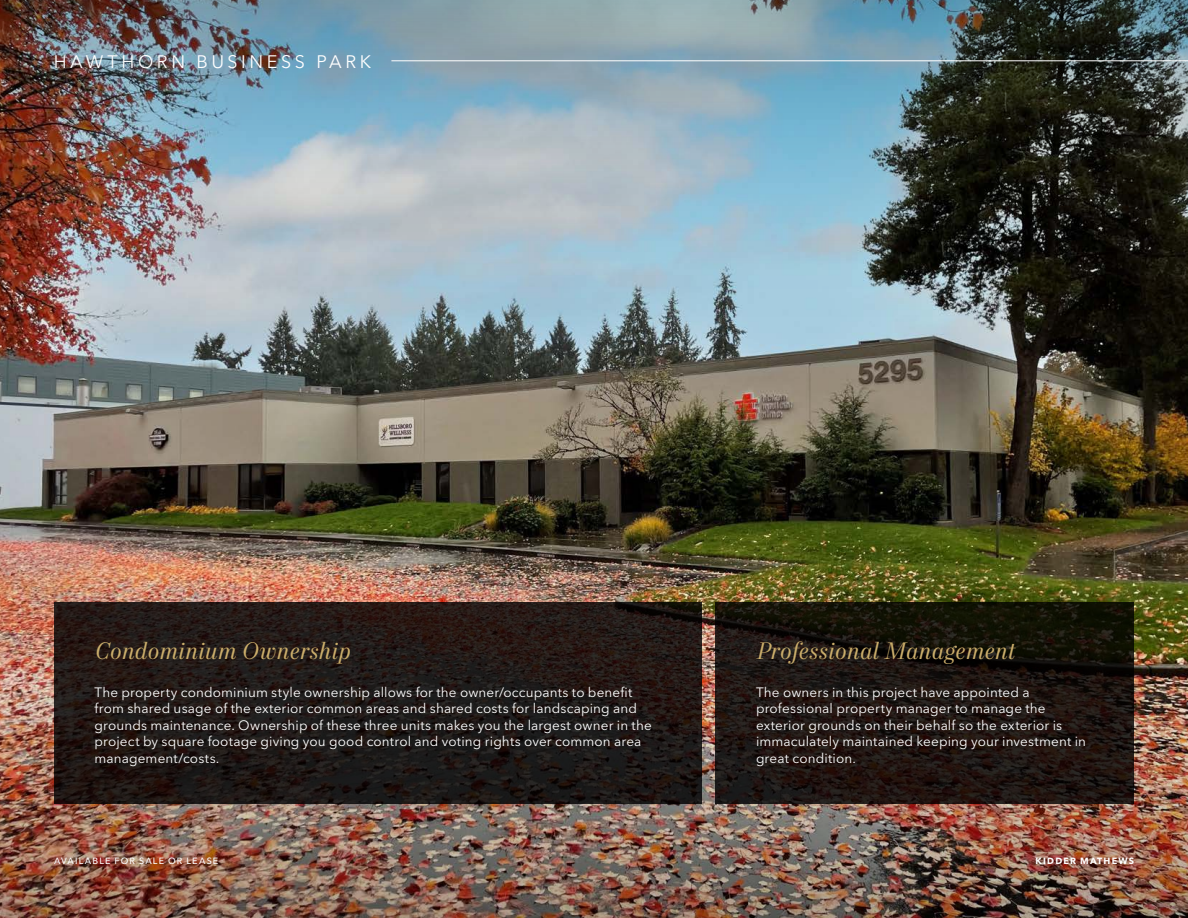
<style>
.page{position:relative;width:1188px;height:918px;background:#fff}
.page>*{position:absolute;margin:0;border:0;box-sizing:border-box;transform-origin:0 0}
.Callout_Text_-_Italics_-_Gold_2023{font:italic 24px "Mort Modern 08";letter-spacing:.01em;color:#cbae6b}
.t1{font:18px "Avenir Next LT Pro";letter-spacing:.2em;color:#fff}
.Table_Input_-_White_2023{font:13.5px/16.5px "Avenir Next LT Pro";letter-spacing:.01em;color:#fff}
.t2{font:500 9px "Avenir Next LT Pro";letter-spacing:.13em;color:#fff}
.t3{font:700 9px "Avenir Next LT Pro";letter-spacing:.13em;color:#fff}
</style>
<div class="page">
<img style="left:0;top:409px;width:1188px;height:186px">
<img style="left:0;top:0;width:1188px;height:409px">
<img style="left:0;top:595px;width:1188px;height:323px">
<svg style="left:54px;top:602px;width:648px;height:201px;background:#201816"></svg>
<svg style="left:716px;top:602px;width:418px;height:201px;background:#1b140f"></svg>
<hr style="left:391px;top:61px;width:797px;height:1px;background:#fff">
<h2 class="t1" style="left:54px;top:51px;width:319px">HAWTHORN BUSINESS PARK</h2>
<p class="Callout_Text_-_Italics_-_Gold_2023" style="left:94px;top:637px;width:258px">Condominium Ownership</p>
<p class="Table_Input_-_White_2023" style="left:94px;top:684px;width:559px">The property condominium style ownership allows for the owner/occupants to benefit from shared usage of the exterior common areas and shared costs for landscaping and grounds maintenance. Ownership of these three units makes you the largest owner in the project by square footage giving you good control and voting rights over common area management/costs.</p>
<p class="Callout_Text_-_Italics_-_Gold_2023" style="left:756px;top:637px;width:261px">Professional Management</p>
<p class="Table_Input_-_White_2023" style="left:756px;top:684px;width:332px">The owners in this project have appointed a professional property manager to manage the exterior grounds on their behalf so the exterior is immaculately maintained keeping your investment in great condition.</p>
<p class="t2" style="left:54px;top:855px;width:166px">AVAILABLE FOR SALE OR LEASE</p>
<p class="t3" style="left:1036px;top:855px;width:100px">KIDDER MATHEWS</p>
</div>
